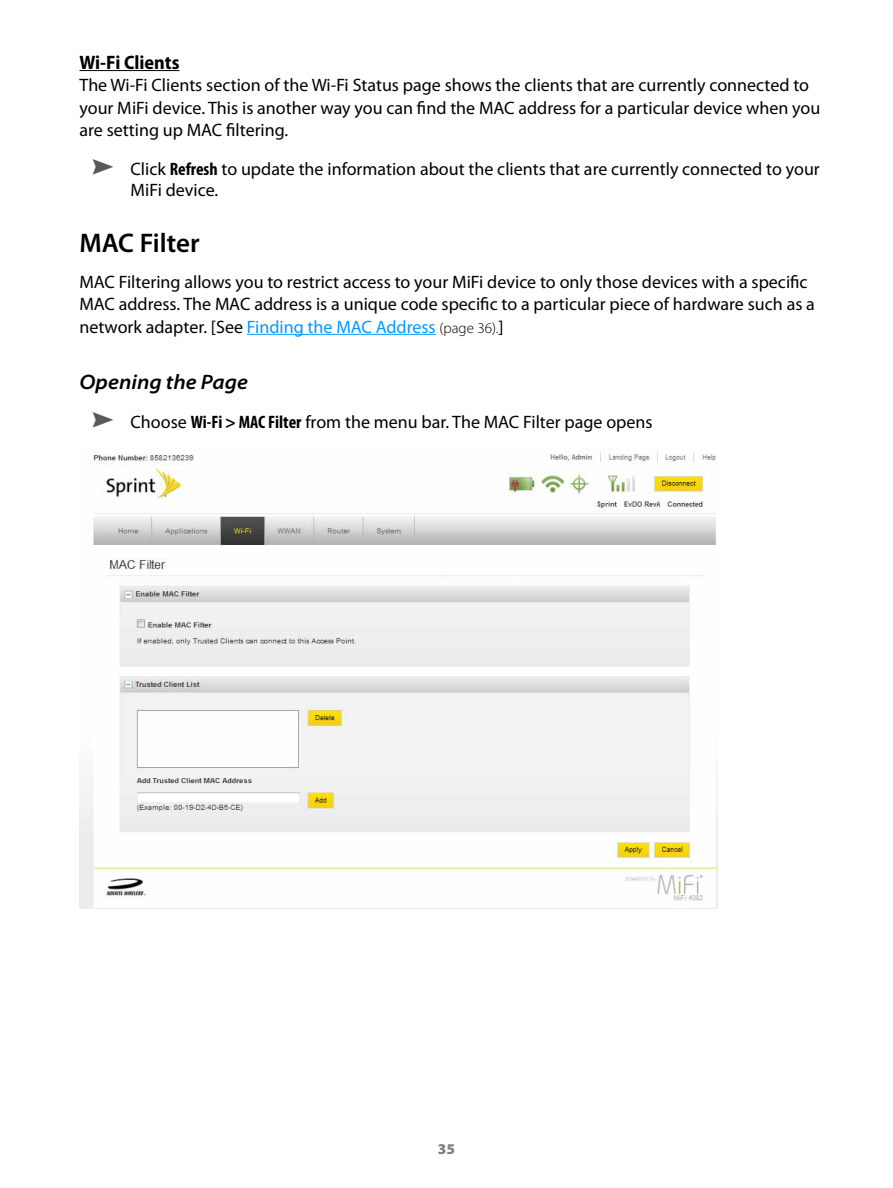
<style>
.page{position:relative;width:893px;height:1188px;background:#fff}
.page>*{position:absolute;margin:0;border:0;box-sizing:border-box;transform-origin:0 0}
.t1{font:600 27px "Myriad Pro";letter-spacing:-.005em;color:#000}
.t2{font:italic 600 semi-expanded 21px "Myriad Pro";color:#000}
.t3{font:700 semi-condensed 19.5px "Myriad Pro";color:#000}
.t4{font:18px/22.5px "Myriad Pro";color:#000}
.t5{font:900 15px "Myriad Pro";color:#808080}
.s1{color:#58595b}
.s2{font-weight:700;font-stretch:condensed}
.s3{color:#09f}
.s4{font-weight:300;font-size:15px}
</style>
<div class="page">
<hr style="left:80px;top:70px;width:99px;height:1px;background:#000">
<hr style="left:247px;top:334px;width:189px;height:1px;background:#09f">
<img style="left:80px;top:452px;width:637px;height:456px">
<p class="t3" style="left:80px;top:51px;width:101px">Wi-Fi Clients</p>
<p class="t4" style="left:80px;top:74px;width:742px">The Wi-Fi Clients section of the Wi-Fi Status page shows the clients that are currently connected to your MiFi device. This is another way you can find the MAC address for a particular device when you are setting up MAC filtering.</p>
<p class="t4" style="left:131px;top:158px;width:691px;line-height:21.6px;text-indent:-38px"><span class="s1">➤</span> Click <span class="s2">Refresh</span> to update the information about the clients that are currently connected to your<br>MiFi device.</p>
<h1 class="t1" style="left:80px;top:226px;width:122px">MAC Filter</h1>
<p class="t4" style="left:80px;top:270px;width:737px">MAC Filtering allows you to restrict access to your MiFi device to only those devices with a specific<br>MAC address. The MAC address is a unique code specific to a particular piece of hardware such as a network adapter. [See <span class="s3">Finding the MAC Address</span> <span class="s4">(page 36).</span>]</p>
<p class="t2" style="left:80px;top:370px;width:170px">Opening the Page</p>
<p class="t4" style="left:92px;top:410px;width:562px"><span class="s1">➤</span> Choose <span class="s2">Wi-Fi &gt; MAC Filter</span> from the menu bar. The MAC Filter page opens</p>
<p class="t5" style="left:438px;top:1140px;width:19px">35</p>
</div>
